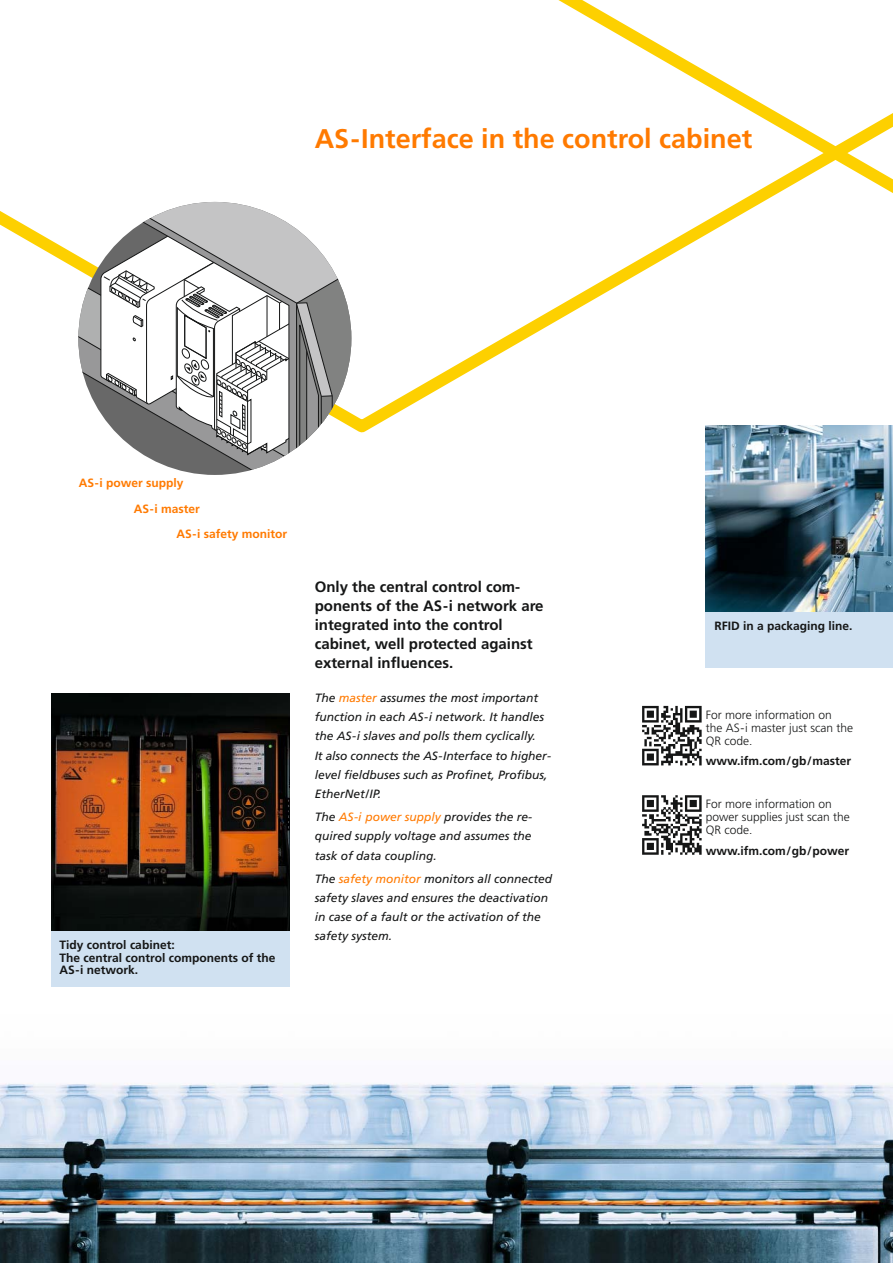
<style>
.page{position:relative;width:893px;height:1263px;background:#fff}
.page>*{position:absolute;margin:0;border:0;box-sizing:border-box;transform-origin:0 0}
.t1{font:700 27px "Frutiger LT Com";color:#ff7a00}
.t2{font:700 15px/19.2px "Frutiger LT Com";color:#151616}
.t3{font:italic 12px/19.2px "Frutiger LT Com";color:#151616}
.t4{font:700 12px/12.8px "Frutiger LT Com";color:#151616}
.t5{font:300 12px/12.8px "Frutiger LT Com";color:#151616}
.t6{font:700 12px "Frutiger LT Com";color:#ff7a00}
.s1{color:#ff7a00}
</style>
<div class="page">
<img style="left:0;top:935px;width:893px;height:328px">
<svg style="left:0;top:201px;width:532px;height:226px"></svg>
<svg style="left:532px;top:0;width:361px;height:466px"></svg>
<svg style="left:78px;top:202px;width:273px;height:273px"></svg>
<img style="left:51px;top:693px;width:238px;height:238px">
<div style="left:51px;top:931px;width:238px;height:55px;background:#d0e1f1"></div>
<img style="left:706px;top:425px;width:187px;height:187px">
<div style="left:706px;top:612px;width:187px;height:56px;background:#d0e1f1"></div>
<svg style="left:642px;top:706px;width:60px;height:59px"></svg>
<svg style="left:642px;top:795px;width:60px;height:60px"></svg>
<h1 class="t1" style="left:315px;top:128px;width:439px">AS-Interface in the control cabinet</h1>
<p class="t6" style="left:79px;top:478px;width:106px">AS-i power supply</p>
<p class="t6" style="left:134px;top:504px;width:68px">AS-i master</p>
<p class="t6" style="left:176px;top:529px;width:112px">AS-i safety monitor</p>
<p class="t4" style="left:60px;top:939px;width:217px">Tidy control cabinet:<br>The central control components of the<br>AS-i network.</p>
<p class="t2" style="left:315px;top:578px;width:230px">Only the central control com&shy;ponents of the AS-i network are integrated into the control cabinet, well protected against external influences.</p>
<p class="t3" style="left:315px;top:689px;width:238px">The <span class="s1">master</span> assumes the most important function in each AS-i network. It handles the AS-i slaves and polls them cyclically.<br>It also connects the AS-Interface to higher&shy;level fieldbuses such as Profinet, Profibus, EtherNet/IP.</p>
<p class="t3" style="left:315px;top:808px;width:219px;text-align:justify">The <span class="s1">AS-i power supply</span> provides the re - quired supply voltage and assumes the task of data coupling.</p>
<p class="t3" style="left:315px;top:870px;width:239px">The <span class="s1">safety monitor</span> monitors all connected safety slaves and ensures the deactivation in case of a fault or the activation of the safety system.</p>
<p class="t4" style="left:714px;top:620px;width:140px">RFID in a packaging line.</p>
<p class="t5" style="left:706px;top:709px;width:149px">For more information on<br>the AS-i master just scan the<br>QR code.</p>
<p class="t4" style="left:706px;top:756px;width:147px">www.ifm.com/gb/master</p>
<p class="t5" style="left:706px;top:799px;width:146px">For more information on power supplies just scan the<br>QR code.</p>
<p class="t4" style="left:706px;top:845px;width:145px">www.ifm.com/gb/power</p>
</div>
